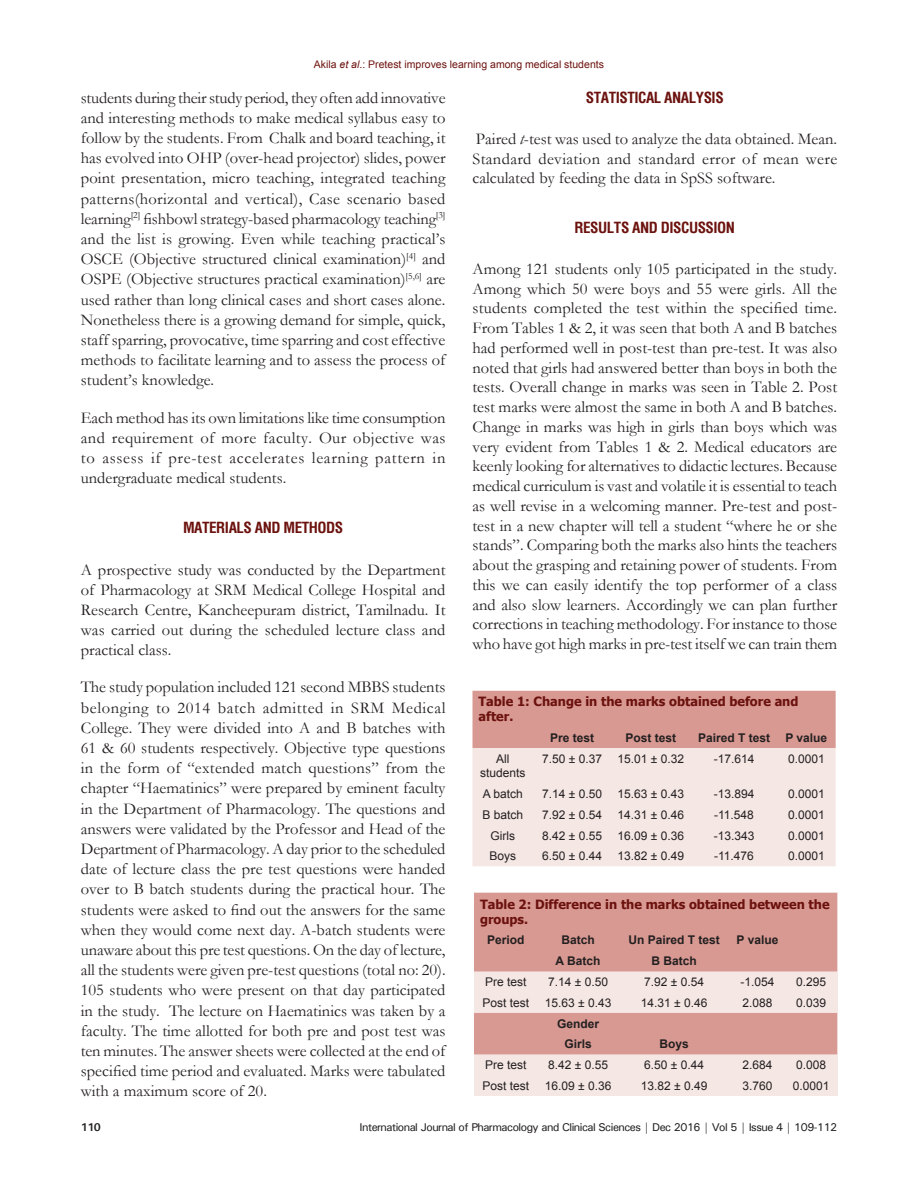
<style>
.page{position:relative;width:918px;height:1188px;background:#fff}
.page>*{position:absolute;margin:0;border:0;box-sizing:border-box;transform-origin:0 0}
.TX{font:16.5px/20.2px "Garamond";color:#231f20;text-align:justify}
.t1{font:700 condensed 15px "Helvetica";letter-spacing:-.03em;color:#6c120e}
.TT{font:700 12.75px/15px "Tahoma";color:#6c120e}
.TB{font:12px/14.4px "Arial";color:#231f20;text-align:center}
.TCH{font:700 12px "Arial";color:#231f20}
.RF{font:500 11.25px "Univers";letter-spacing:-.045em;color:#231f20}
.RF-2{font:700 11.25px "Univers";color:#231f20}
.t2{font:10.5px "Arial";color:#6c120e}
.s1{font-style:italic}
</style>
<div class="page">
<svg style="left:472px;top:691px;width:364px;height:175px"></svg>
<div style="left:474px;top:893px;width:363px;height:203px;background:#f5e7e4"></div>
<svg style="left:474px;top:893px;width:363px;height:161px;fill:#d89992"></svg>
<p class="t2" style="left:314px;top:58px;width:292px">Akila <span class="s1">et al</span>.: Pretest improves learning among medical students</p>
<p class="TX" style="left:81px;top:87px;width:366px">students during their study period, they often add innovative and interesting methods to make medical syllabus easy to follow by the students. From Chalk and board teaching, it has evolved into OHP (over-head projector) slides, power point presentation, micro teaching, integrated teaching patterns(horizontal and vertical), Case scenario based learning<sup>[2]</sup> fishbowl strategy-based pharmacology teaching<sup>[3] </sup>and the list is growing. Even while teaching practical’s OSCE (Objective structured clinical examination)<sup>[4]</sup> and OSPE (Objective structures practical examination)<sup>[5,6]</sup> are used rather than long clinical cases and short cases alone.<br>Nonetheless there is a growing demand for simple, quick, staff sparring, provocative, time sparring and cost effective methods to facilitate learning and to assess the process of student’s knowledge.</p>
<p class="TX" style="left:81px;top:407px;width:366px">Each method has its own limitations like time consumption and requirement of more faculty. Our objective was to assess if pre-test accelerates learning pattern in undergraduate medical students.</p>
<h1 class="t1" style="left:183px;top:518px;width:162px">MATERIALS AND METHODS</h1>
<p class="TX" style="left:81px;top:559px;width:366px">A prospective study was conducted by the Department of Pharmacology at SRM Medical College Hospital and Research Centre, Kancheepuram district, Tamilnadu. It was carried out during the scheduled lecture class and practical class.</p>
<p class="TX" style="left:81px;top:677px;width:366px">The study population included 121 second MBBS students belonging to 2014 batch admitted in SRM Medical College. They were divided into A and B batches with 61 &amp; 60 students respectively. Objective type questions in the form of “extended match questions” from the chapter “Haematinics” were prepared by eminent faculty in the Department of Pharmacology. The questions and answers were validated by the Professor and Head of the Department of Pharmacology. A day prior to the scheduled date of lecture class the pre test questions were handed over to B batch students during the practical hour. The students were asked to find out the answers for the same when they would come next day. A-batch students were unaware about this pre test questions. On the day of lecture, all the students were given pre-test questions (total no: 20).<br>105 students who were present on that day participated in the study. The lecture on Haematinics was taken by a faculty. The time allotted for both pre and post test was ten minutes. The answer sheets were collected at the end of specified time period and evaluated. Marks were tabulated with a maximum score of 20.</p>
<h1 class="t1" style="left:586px;top:88px;width:139px">STATISTICAL ANALYSIS</h1>
<p class="TX" style="left:472px;top:128px;width:366px;line-height:19.8px">Paired <span class="s1">t</span>-test was used to analyze the data obtained. Mean.<br>Standard deviation and standard error of mean were calculated by feeding the data in SpSS software.</p>
<h1 class="t1" style="left:575px;top:218px;width:162px">RESULTS AND DISCUSSION</h1>
<p class="TX" style="left:472px;top:258px;width:366px;line-height:19.8px">Among 121 students only 105 participated in the study.<br>Among which 50 were boys and 55 were girls. All the students completed the test within the specified time.<br>From Tables 1 &amp; 2, it was seen that both A and B batches had performed well in post-test than pre-test. It was also noted that girls had answered better than boys in both the tests. Overall change in marks was seen in Table 2. Post test marks were almost the same in both A and B batches.<br>Change in marks was high in girls than boys which was very evident from Tables 1 &amp; 2. Medical educators are keenly looking for alternatives to didactic lectures. Because medical curriculum is vast and volatile it is essential to teach as well revise in a welcoming manner. Pre-test and post&shy;test in a new chapter will tell a student “where he or she stands”. Comparing both the marks also hints the teachers about the grasping and retaining power of students. From this we can easily identify the top performer of a class and also slow learners. Accordingly we can plan further corrections in teaching methodology. For instance to those who have got high marks in pre-test itself we can train them</p>
<p class="TT" style="left:478px;top:694px;width:322px">Table 1: Change in the marks obtained before and after.</p>
<p class="TCH" style="left:550px;top:730px;width:46px">Pre test</p>
<p class="TCH" style="left:625px;top:730px;width:52px">Post test</p>
<p class="TCH" style="left:698px;top:730px;width:74px">Paired T test</p>
<p class="TCH" style="left:786px;top:730px;width:43px">P value</p>
<p class="TB" style="left:480px;top:752px;width:47px">All students</p>
<p class="TB" style="left:542px;top:752px;width:61px">7.50 ± 0.37</p>
<p class="TB" style="left:617px;top:752px;width:68px">15.01 ± 0.32</p>
<p class="TB" style="left:714px;top:752px;width:42px">-17.614</p>
<p class="TB" style="left:788px;top:752px;width:38px">0.0001</p>
<p class="TB" style="left:483px;top:787px;width:42px">A batch</p>
<p class="TB" style="left:542px;top:787px;width:61px">7.14 ± 0.50</p>
<p class="TB" style="left:617px;top:787px;width:68px">15.63 ± 0.43</p>
<p class="TB" style="left:714px;top:787px;width:42px">-13.894</p>
<p class="TB" style="left:788px;top:787px;width:38px">0.0001</p>
<p class="TB" style="left:483px;top:808px;width:42px">B batch</p>
<p class="TB" style="left:542px;top:808px;width:61px">7.92 ± 0.54</p>
<p class="TB" style="left:617px;top:808px;width:68px">14.31 ± 0.46</p>
<p class="TB" style="left:714px;top:808px;width:41px">-11.548</p>
<p class="TB" style="left:788px;top:808px;width:38px">0.0001</p>
<p class="TB" style="left:491px;top:828px;width:26px">Girls</p>
<p class="TB" style="left:542px;top:828px;width:61px">8.42 ± 0.55</p>
<p class="TB" style="left:617px;top:828px;width:68px">16.09 ± 0.36</p>
<p class="TB" style="left:714px;top:828px;width:42px">-13.343</p>
<p class="TB" style="left:788px;top:828px;width:38px">0.0001</p>
<p class="TB" style="left:490px;top:849px;width:28px">Boys</p>
<p class="TB" style="left:542px;top:849px;width:61px">6.50 ± 0.44</p>
<p class="TB" style="left:617px;top:849px;width:68px">13.82 ± 0.49</p>
<p class="TB" style="left:714px;top:849px;width:41px">-11.476</p>
<p class="TB" style="left:788px;top:849px;width:38px">0.0001</p>
<p class="TT" style="left:480px;top:896px;width:351px">Table 2: Difference in the marks obtained between the groups.</p>
<p class="TCH" style="left:487px;top:932px;width:39px">Period</p>
<p class="TCH" style="left:561px;top:932px;width:35px">Batch</p>
<p class="TCH" style="left:629px;top:932px;width:93px">Un Paired T test</p>
<p class="TCH" style="left:737px;top:932px;width:43px">P value</p>
<p class="TCH" style="left:556px;top:953px;width:46px">A Batch</p>
<p class="TCH" style="left:652px;top:953px;width:47px">B Batch</p>
<p class="TB" style="left:485px;top:975px;width:43px">Pre test</p>
<p class="TB" style="left:548px;top:975px;width:61px">7.14 ± 0.50</p>
<p class="TB" style="left:644px;top:975px;width:61px">7.92 ± 0.54</p>
<p class="TB" style="left:740px;top:975px;width:36px">-1.054</p>
<p class="TB" style="left:796px;top:975px;width:32px">0.295</p>
<p class="TB" style="left:482px;top:996px;width:48px">Post test</p>
<p class="TB" style="left:545px;top:996px;width:68px">15.63 ± 0.43</p>
<p class="TB" style="left:641px;top:996px;width:68px">14.31 ± 0.46</p>
<p class="TB" style="left:742px;top:996px;width:32px">2.088</p>
<p class="TB" style="left:796px;top:996px;width:32px">0.039</p>
<p class="TCH" style="left:557px;top:1015px;width:44px">Gender</p>
<p class="TCH" style="left:564px;top:1036px;width:29px">Girls</p>
<p class="TCH" style="left:660px;top:1036px;width:31px">Boys</p>
<p class="TB" style="left:485px;top:1058px;width:43px">Pre test</p>
<p class="TB" style="left:548px;top:1058px;width:61px">8.42 ± 0.55</p>
<p class="TB" style="left:644px;top:1058px;width:61px">6.50 ± 0.44</p>
<p class="TB" style="left:742px;top:1058px;width:32px">2.684</p>
<p class="TB" style="left:796px;top:1058px;width:32px">0.008</p>
<p class="TB" style="left:482px;top:1079px;width:48px">Post test</p>
<p class="TB" style="left:545px;top:1079px;width:68px">16.09 ± 0.36</p>
<p class="TB" style="left:641px;top:1079px;width:68px">13.82 ± 0.49</p>
<p class="TB" style="left:742px;top:1079px;width:32px">3.760</p>
<p class="TB" style="left:793px;top:1079px;width:38px">0.0001</p>
<p class="RF-2" style="left:81px;top:1120px;width:22px">110</p>
<p class="RF" style="left:360px;top:1120px;width:479px">International Journal of Pharmacology and Clinical Sciences | Dec 2016 | Vol 5 | Issue 4 | 109-112</p>
</div>
